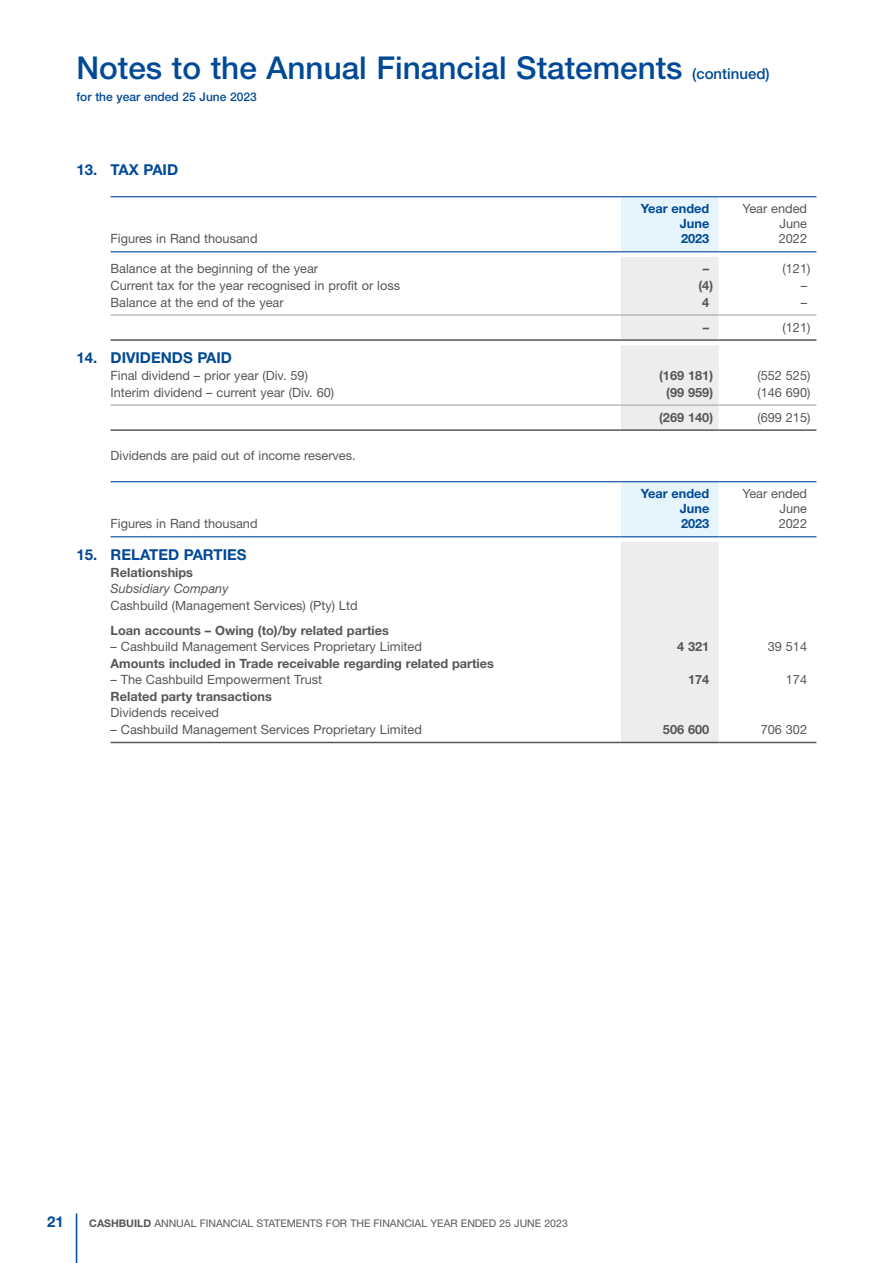
<style>
.page{position:relative;width:893px;height:1263px;background:#fff}
.page>*{position:absolute;margin:0;border:0;box-sizing:border-box;transform-origin:0 0}
.t1{font:500 31.5px "Helvetica Neue LT Pro";color:#004996}
.t2{font:700 15px "Helvetica Neue LT Pro";color:#004996}
.t3{font:12.75px/15px "Helvetica Neue LT Pro";color:#575756;text-align:justify}
.t4{font:700 12.75px "Helvetica Neue LT Pro";color:#575756}
.t5{font:700 12.75px/15px "Helvetica Neue LT Pro";color:#004996;text-align:justify}
.t6{font:italic 12.75px "Helvetica Neue LT Pro";color:#575756}
.t7{font:500 12px "Helvetica Neue LT Pro";color:#004996}
.t8{font:10.5px "Helvetica Neue LT Pro";color:#575756}
.s1{font-size:15px}
.s2{font-weight:700}
</style>
<div class="page">
<div style="left:621px;top:197px;width:98px;height:56px;background:#e6f5fc"></div>
<svg style="left:621px;top:257px;width:98px;height:485px;background:#edeff0"></svg>
<hr style="left:111px;top:196px;width:510px;height:1px;background:#004996">
<hr style="left:621px;top:196px;width:98px;height:1px;background:#004996">
<hr style="left:719px;top:196px;width:97px;height:1px;background:#004996">
<hr style="left:111px;top:251px;width:510px;height:1px;background:#004996">
<hr style="left:621px;top:251px;width:98px;height:1px;background:#004996">
<hr style="left:719px;top:251px;width:97px;height:1px;background:#004996">
<hr style="left:111px;top:481px;width:510px;height:1px;background:#004996">
<hr style="left:621px;top:481px;width:98px;height:1px;background:#004996">
<hr style="left:719px;top:481px;width:97px;height:1px;background:#004996">
<hr style="left:111px;top:536px;width:510px;height:1px;background:#004996">
<hr style="left:621px;top:536px;width:98px;height:1px;background:#004996">
<hr style="left:719px;top:536px;width:97px;height:1px;background:#004996">
<hr style="left:111px;top:315px;width:510px;height:1px;background:#9d9d9c">
<hr style="left:621px;top:315px;width:98px;height:1px;background:#9d9d9c">
<hr style="left:719px;top:315px;width:97px;height:1px;background:#9d9d9c">
<hr style="left:111px;top:405px;width:510px;height:1px;background:#9d9d9c">
<hr style="left:621px;top:405px;width:98px;height:1px;background:#9d9d9c">
<hr style="left:719px;top:405px;width:97px;height:1px;background:#9d9d9c">
<hr style="left:111px;top:339px;width:510px;height:2px;background:#575756">
<hr style="left:621px;top:339px;width:98px;height:2px;background:#575756">
<hr style="left:719px;top:339px;width:97px;height:2px;background:#575756">
<hr style="left:111px;top:429px;width:510px;height:2px;background:#575756">
<hr style="left:621px;top:429px;width:98px;height:2px;background:#575756">
<hr style="left:719px;top:429px;width:97px;height:2px;background:#575756">
<hr style="left:111px;top:742px;width:510px;height:1px;background:#575756">
<hr style="left:621px;top:742px;width:98px;height:1px;background:#575756">
<hr style="left:719px;top:742px;width:97px;height:1px;background:#575756">
<hr style="left:76px;top:1213px;width:1px;height:50px;background:#004996">
<h1 class="t1" style="left:77px;top:49px;width:695px">Notes to the Annual Financial Statements <span class="s1">(continued)</span></h1>
<p class="t7" style="left:77px;top:89px;width:182px">for the year ended 25 June 2023</p>
<p class="t2" style="left:77px;top:161px;width:103px">13. TAX PAID</p>
<p class="t3" style="left:111px;top:231px;width:149px">Figures in Rand thousand</p>
<p class="t5" style="left:680px;top:201px;width:31px;text-indent:-39px">Year ended June 2023</p>
<p class="t3" style="left:779px;top:201px;width:30px;text-indent:-36px">Year ended June 2022</p>
<p class="t3" style="left:111px;top:261px;width:209px">Balance at the beginning of the year</p>
<p class="t4" style="left:703px;top:261px;width:8px">–</p>
<p class="t3" style="left:783px;top:261px;width:29px">(121)</p>
<p class="t3" style="left:111px;top:278px;width:291px">Current tax for the year recognised in profit or loss</p>
<p class="t4" style="left:698px;top:278px;width:16px">(4)</p>
<p class="t3" style="left:801px;top:278px;width:8px">–</p>
<p class="t3" style="left:111px;top:294px;width:175px">Balance at the end of the year</p>
<p class="t4" style="left:702px;top:294px;width:9px">4</p>
<p class="t3" style="left:801px;top:294px;width:8px">–</p>
<p class="t4" style="left:703px;top:319px;width:8px">–</p>
<p class="t3" style="left:783px;top:319px;width:29px">(121)</p>
<p class="t2" style="left:77px;top:349px;width:157px">14. DIVIDENDS PAID</p>
<p class="t3" style="left:111px;top:368px;width:199px">Final dividend – prior year (Div. 59)</p>
<p class="t4" style="left:659px;top:368px;width:55px">(169 181)</p>
<p class="t3" style="left:757px;top:368px;width:55px">(552 525)</p>
<p class="t3" style="left:111px;top:384px;width:225px">Interim dividend – current year (Div. 60)</p>
<p class="t4" style="left:666px;top:384px;width:48px">(99 959)</p>
<p class="t3" style="left:757px;top:384px;width:55px">(146 690)</p>
<p class="t4" style="left:659px;top:409px;width:55px">(269 140)</p>
<p class="t3" style="left:757px;top:409px;width:55px">(699 215)</p>
<p class="t3" style="left:111px;top:448px;width:247px">Dividends are paid out of income reserves.</p>
<p class="t3" style="left:111px;top:516px;width:149px">Figures in Rand thousand</p>
<p class="t5" style="left:680px;top:486px;width:31px;text-indent:-39px">Year ended June 2023</p>
<p class="t3" style="left:779px;top:486px;width:30px;text-indent:-36px">Year ended June 2022</p>
<p class="t2" style="left:77px;top:545px;width:171px">15. RELATED PARTIES</p>
<p class="t4" style="left:111px;top:564px;width:84px">Relationships</p>
<p class="t6" style="left:111px;top:581px;width:119px">Subsidiary Company</p>
<p class="t3" style="left:111px;top:597px;width:249px">Cashbuild (Management Services) (Pty) Ltd</p>
<p class="t4" style="left:111px;top:622px;width:280px">Loan accounts – Owing (to)/by related parties</p>
<p class="t3" style="left:111px;top:639px;width:313px">– Cashbuild Management Services Proprietary Limited</p>
<p class="t4" style="left:677px;top:639px;width:34px">4 321</p>
<p class="t3" style="left:768px;top:639px;width:41px">39 514</p>
<p class="t4" style="left:111px;top:655px;width:385px">Amounts included in Trade receivable regarding related parties</p>
<p class="t3" style="left:111px;top:672px;width:213px">– The Cashbuild Empowerment Trust</p>
<p class="t4" style="left:688px;top:672px;width:23px">174</p>
<p class="t3" style="left:786px;top:672px;width:23px">174</p>
<p class="t4" style="left:111px;top:688px;width:163px">Related party transactions</p>
<p class="t3" style="left:111px;top:705px;width:110px">Dividends received</p>
<p class="t3" style="left:111px;top:722px;width:313px">– Cashbuild Management Services Proprietary Limited</p>
<p class="t4" style="left:663px;top:722px;width:48px">506 600</p>
<p class="t3" style="left:761px;top:722px;width:48px">706 302</p>
<p class="t2" style="left:47px;top:1213px;width:18px">21</p>
<p class="t8" style="left:89px;top:1217px;width:480px"><span class="s2">CASHBUILD</span> ANNUAL FINANCIAL STATEMENTS FOR THE FINANCIAL YEAR ENDED 25 JUNE 2023</p>
</div>
